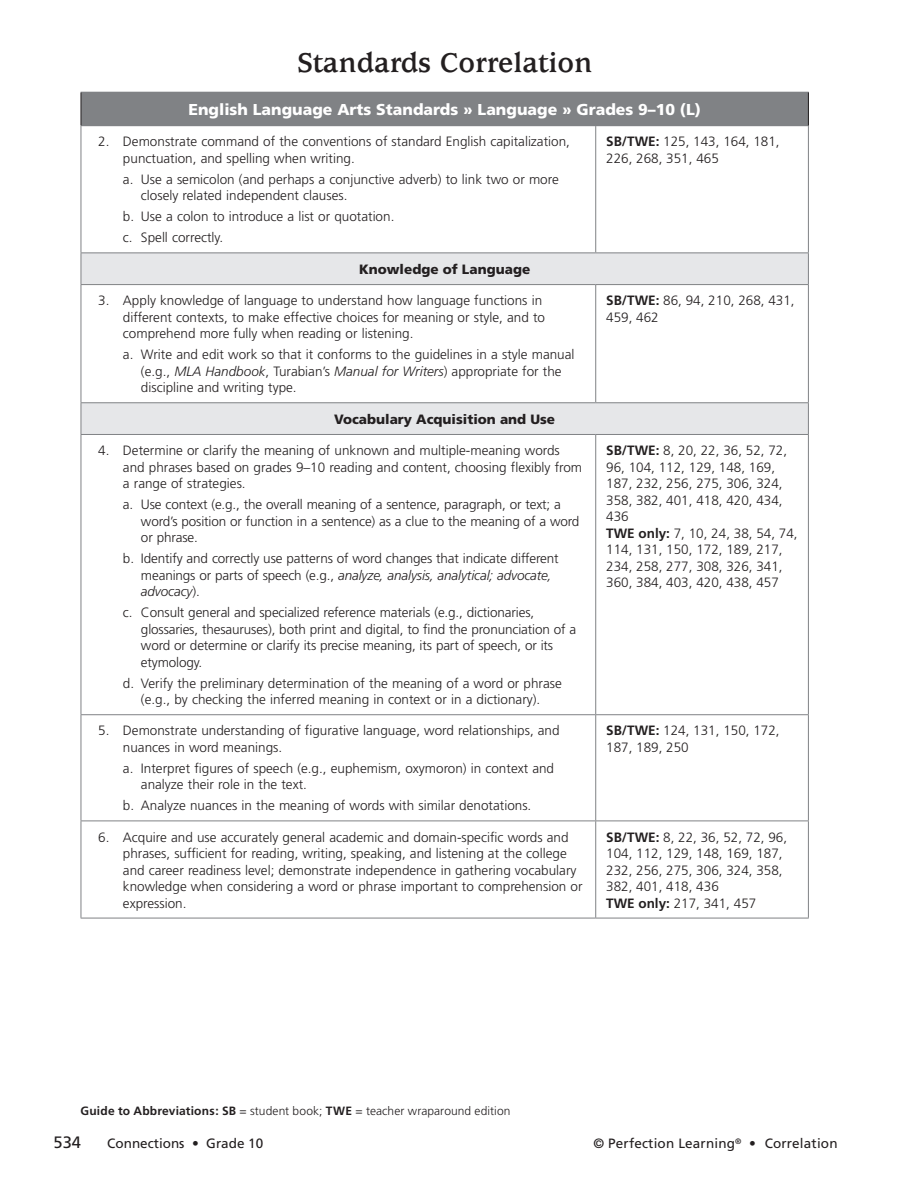
<style>
.page{position:relative;width:913px;height:1181px;background:#fff}
.page>*{position:absolute;margin:0;border:0;box-sizing:border-box;transform-origin:0 0}
.t1{font:700 30px "Usherwood";color:#231f20}
.t2{font:16.5px "Frutiger";color:#231f20}
.t3{font:900 15.75px "Frutiger";color:#fff}
.t4{font:300 13.5px/16.5px "Frutiger";color:#231f20}
.t5{font:13.5px "Frutiger";letter-spacing:.01em;color:#231f20}
.t6{font:900 13.5px "Frutiger";color:#231f20}
.t7{font:300 12px "Frutiger";letter-spacing:.005em;color:#231f20}
.s1{font-weight:700}
.s2{font-style:italic}
</style>
<div class="page">
<div style="left:81px;top:92px;width:727px;height:34px;background:#808285"></div>
<svg style="left:82px;top:253px;width:726px;height:181px"></svg>
<hr style="left:595px;top:126px;width:1px;height:126px;background:#808285">
<hr style="left:595px;top:285px;width:1px;height:117px;background:#808285">
<hr style="left:595px;top:435px;width:1px;height:279px;background:#808285">
<hr style="left:81px;top:714px;width:514px;height:1px;background:#808285">
<hr style="left:595px;top:714px;width:213px;height:1px;background:#808285">
<hr style="left:595px;top:715px;width:1px;height:105px;background:#808285">
<hr style="left:81px;top:820px;width:514px;height:1px;background:#808285">
<hr style="left:595px;top:820px;width:213px;height:1px;background:#808285">
<hr style="left:595px;top:821px;width:1px;height:96px;background:#808285">
<hr style="left:81px;top:126px;width:1px;height:126px;background:#808285">
<hr style="left:808px;top:126px;width:1px;height:126px;background:#808285">
<hr style="left:81px;top:285px;width:1px;height:117px;background:#808285">
<hr style="left:808px;top:285px;width:1px;height:117px;background:#808285">
<hr style="left:81px;top:435px;width:1px;height:279px;background:#808285">
<hr style="left:808px;top:435px;width:1px;height:279px;background:#808285">
<hr style="left:81px;top:715px;width:1px;height:105px;background:#808285">
<hr style="left:808px;top:715px;width:1px;height:105px;background:#808285">
<hr style="left:81px;top:821px;width:1px;height:96px;background:#808285">
<hr style="left:808px;top:821px;width:1px;height:96px;background:#808285">
<hr style="left:81px;top:917px;width:514px;height:1px;background:#808285">
<hr style="left:595px;top:917px;width:213px;height:1px;background:#808285">
<hr style="left:81px;top:252px;width:514px;height:1px;background:#808285">
<hr style="left:81px;top:253px;width:1px;height:31px;background:#808285">
<hr style="left:595px;top:252px;width:213px;height:1px;background:#808285">
<hr style="left:808px;top:253px;width:1px;height:31px;background:#808285">
<hr style="left:81px;top:284px;width:514px;height:1px;background:#808285">
<hr style="left:595px;top:284px;width:213px;height:1px;background:#808285">
<hr style="left:81px;top:402px;width:514px;height:1px;background:#808285">
<hr style="left:81px;top:403px;width:1px;height:31px;background:#808285">
<hr style="left:595px;top:402px;width:213px;height:1px;background:#808285">
<hr style="left:808px;top:403px;width:1px;height:31px;background:#808285">
<hr style="left:81px;top:434px;width:514px;height:1px;background:#808285">
<hr style="left:595px;top:434px;width:213px;height:1px;background:#808285">
<hr style="left:81px;top:93px;width:1px;height:32px;background:#231f20">
<hr style="left:808px;top:93px;width:1px;height:32px;background:#231f20">
<h1 class="t1" style="left:298px;top:46px;width:296px">Standards Correlation</h1>
<p class="t3" style="left:188px;top:100px;width:514px">English Language Arts Standards » Language » Grades 9–10 (L)</p>
<p class="t4" style="left:123px;top:134px;width:448px;text-indent:-25px">2. Demonstrate command of the conventions of standard English capitalization, punctuation, and spelling when writing.</p>
<p class="t4" style="left:141px;top:171px;width:419px;text-indent:-18px">a. Use a semicolon (and perhaps a conjunctive adverb) to link two or more closely related independent clauses.</p>
<p class="t4" style="left:123px;top:206px;width:273px;line-height:21px">b. Use a colon to introduce a list or quotation. c. Spell correctly.</p>
<p class="t4" style="left:606px;top:134px;width:175px"><span class="s1">SB/TWE:</span> 125, 143, 164, 181,<br>226, 268, 351, 465</p>
<p class="t6" style="left:359px;top:261px;width:173px">Knowledge of Language</p>
<p class="t4" style="left:123px;top:292px;width:423px;text-indent:-25px">3. Apply knowledge of language to understand how language functions in different contexts, to make effective choices for meaning or style, and to comprehend more fully when reading or listening.</p>
<p class="t4" style="left:141px;top:346px;width:435px;text-indent:-18px">a. Write and edit work so that it conforms to the guidelines in a style manual (e.g., <span class="s2">MLA Handbook</span>, Turabian’s <span class="s2">Manual for Writers</span>) appropriate for the discipline and writing type.</p>
<p class="t6" style="left:334px;top:411px;width:223px">Vocabulary Acquisition and Use</p>
<p class="t4" style="left:123px;top:442px;width:461px;text-indent:-25px">4. Determine or clarify the meaning of unknown and multiple-meaning words and phrases based on grades 9–10 reading and content, choosing flexibly from a range of strategies.</p>
<p class="t4" style="left:141px;top:496px;width:440px;text-indent:-18px">a. Use context (e.g., the overall meaning of a sentence, paragraph, or text; a word’s position or function in a sentence) as a clue to the meaning of a word or phrase.</p>
<p class="t4" style="left:141px;top:550px;width:419px;text-indent:-18px">b. Identify and correctly use patterns of word changes that indicate different meanings or parts of speech (e.g., <span class="s2">analyze, analysis, analytical; advocate, advocacy</span>).</p>
<p class="t4" style="left:141px;top:604px;width:437px;text-indent:-18px">c. Consult general and specialized reference materials (e.g., dictionaries, glossaries, thesauruses), both print and digital, to find the pronunciation of a word or determine or clarify its precise meaning, its part of speech, or its etymology.</p>
<p class="t4" style="left:123px;top:675px;width:440px;text-align:center">d. Verify the preliminary determination of the meaning of a word or phrase (e.g., by checking the inferred meaning in context or in a dictionary).</p>
<p class="t4" style="left:123px;top:722px;width:438px;text-indent:-25px">5. Demonstrate understanding of figurative language, word relationships, and nuances in word meanings.</p>
<p class="t4" style="left:141px;top:760px;width:414px;text-indent:-18px">a. Interpret figures of speech (e.g., euphemism, oxymoron) in context and analyze their role in the text.</p>
<p class="t4" style="left:123px;top:797px;width:410px">b. Analyze nuances in the meaning of words with similar denotations.</p>
<p class="t4" style="left:606px;top:292px;width:190px"><span class="s1">SB/TWE:</span> 86, 94, 210, 268, 431,<br>459, 462</p>
<p class="t4" style="left:606px;top:442px;width:193px"><span class="s1">SB/TWE:</span> 8, 20, 22, 36, 52, 72,<br>96, 104, 112, 129, 148, 169,<br>187, 232, 256, 275, 306, 324,<br>358, 382, 401, 418, 420, 434,<br>436<br><span class="s1">TWE only:</span> 7, 10, 24, 38, 54, 74,<br>114, 131, 150, 172, 189, 217,<br>234, 258, 277, 308, 326, 341,<br>360, 384, 403, 420, 438, 457</p>
<p class="t4" style="left:606px;top:722px;width:175px"><span class="s1">SB/TWE:</span> 124, 131, 150, 172,<br>187, 189, 250</p>
<p class="t4" style="left:123px;top:828px;width:461px;text-indent:-25px">6. Acquire and use accurately general academic and domain-specific words and phrases, sufficient for reading, writing, speaking, and listening at the college and career readiness level; demonstrate independence in gathering vocabulary knowledge when considering a word or phrase important to comprehension or expression.</p>
<p class="t4" style="left:606px;top:828px;width:182px"><span class="s1">SB/TWE:</span> 8, 22, 36, 52, 72, 96,<br>104, 112, 129, 148, 169, 187,<br>232, 256, 275, 306, 324, 358,<br>382, 401, 418, 436<br><span class="s1">TWE only:</span> 217, 341, 457</p>
<p class="t7" style="left:81px;top:1103px;width:431px"><span class="s1">Guide to Abbreviations: SB</span> = student book; <span class="s1">TWE</span> = teacher wraparound edition</p>
<p class="t2" style="left:54px;top:1132px;width:29px">534</p>
<p class="t5" style="left:107px;top:1135px;width:158px">Connections • Grade 10</p>
<p class="t5" style="left:593px;top:1135px;width:246px">© Perfection Learning<sup>®</sup> • Correlation</p>
</div>
